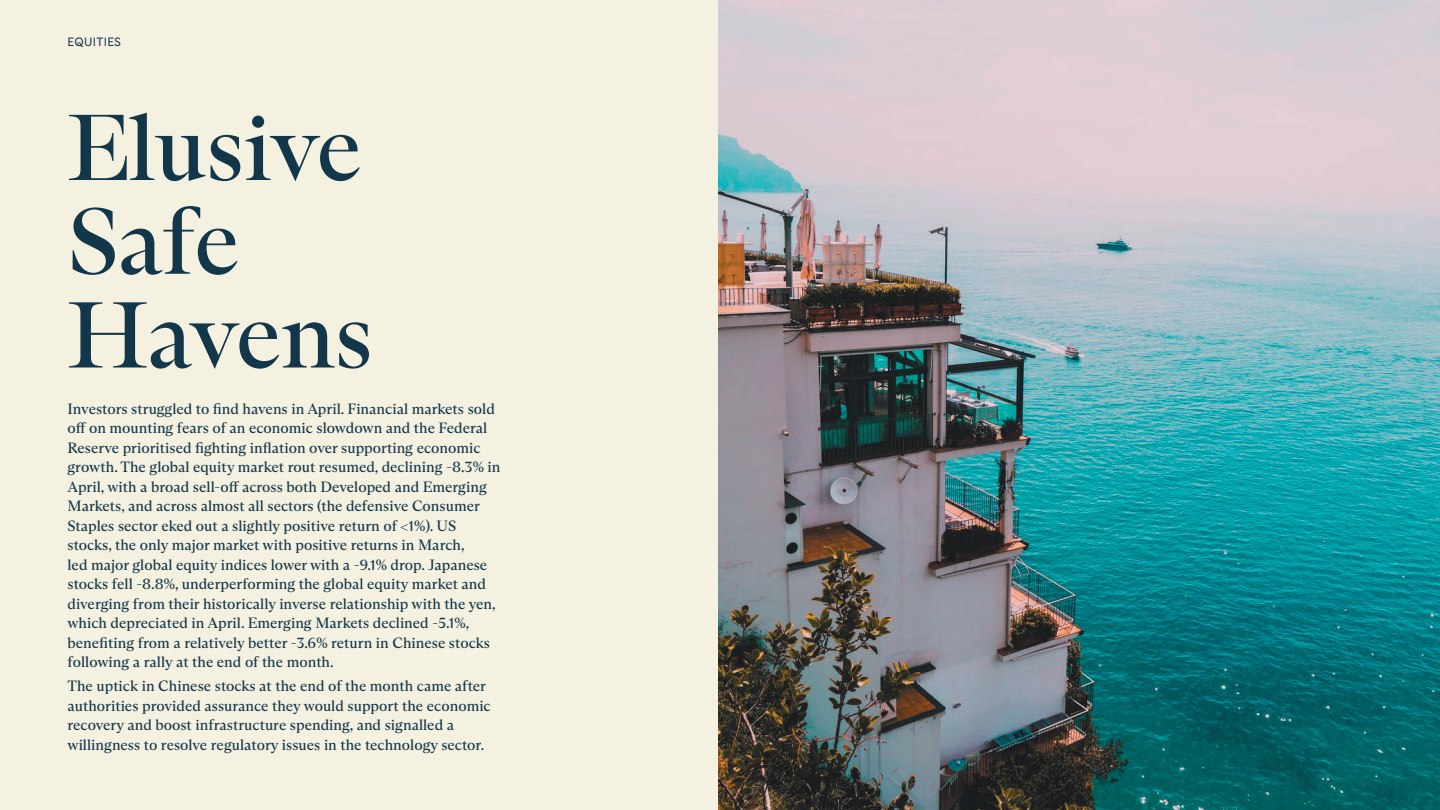
<style>
.page{position:relative;width:1440px;height:810px;background:#f4f1e0}
.page>*{position:absolute;margin:0;border:0;box-sizing:border-box;transform-origin:0 0}
.t1{font:93.75px/93.8px "ABC Arizona Serif";letter-spacing:-.01em;color:#12364a}
.t2{font:15px/19.5px "ABC Arizona Text";color:#12364a}
.t3{font:12px "Cadiz";letter-spacing:.02em;color:#12364a}
</style>
<div class="page">
<img style="left:718px;top:0;width:722px;height:810px">
<p class="t3" style="left:68px;top:33px;width:55px">EQUITIES</p>
<h1 class="t1" style="left:68px;top:103px;width:307px">Elusive<br>Safe<br>Havens</h1>
<p class="t2" style="left:68px;top:399px;width:435px">Investors struggled to find havens in April. Financial markets sold off on mounting fears of an economic slowdown and the Federal Reserve prioritised fighting inflation over supporting economic growth. The global equity market rout resumed, declining -8.3% in April, with a broad sell-off across both Developed and Emerging Markets, and across almost all sectors (the defensive Consumer Staples sector eked out a slightly positive return of &lt;1%). US stocks, the only major market with positive returns in March,<br>led major global equity indices lower with a -9.1% drop. Japanese stocks fell -8.8%, underperforming the global equity market and diverging from their historically inverse relationship with the yen, which depreciated in April. Emerging Markets declined -5.1%, benefiting from a relatively better -3.6% return in Chinese stocks following a rally at the end of the month.</p>
<p class="t2" style="left:68px;top:677px;width:425px">The uptick in Chinese stocks at the end of the month came after authorities provided assurance they would support the economic recovery and boost infrastructure spending, and signalled a willingness to resolve regulatory issues in the technology sector.</p>
</div>
